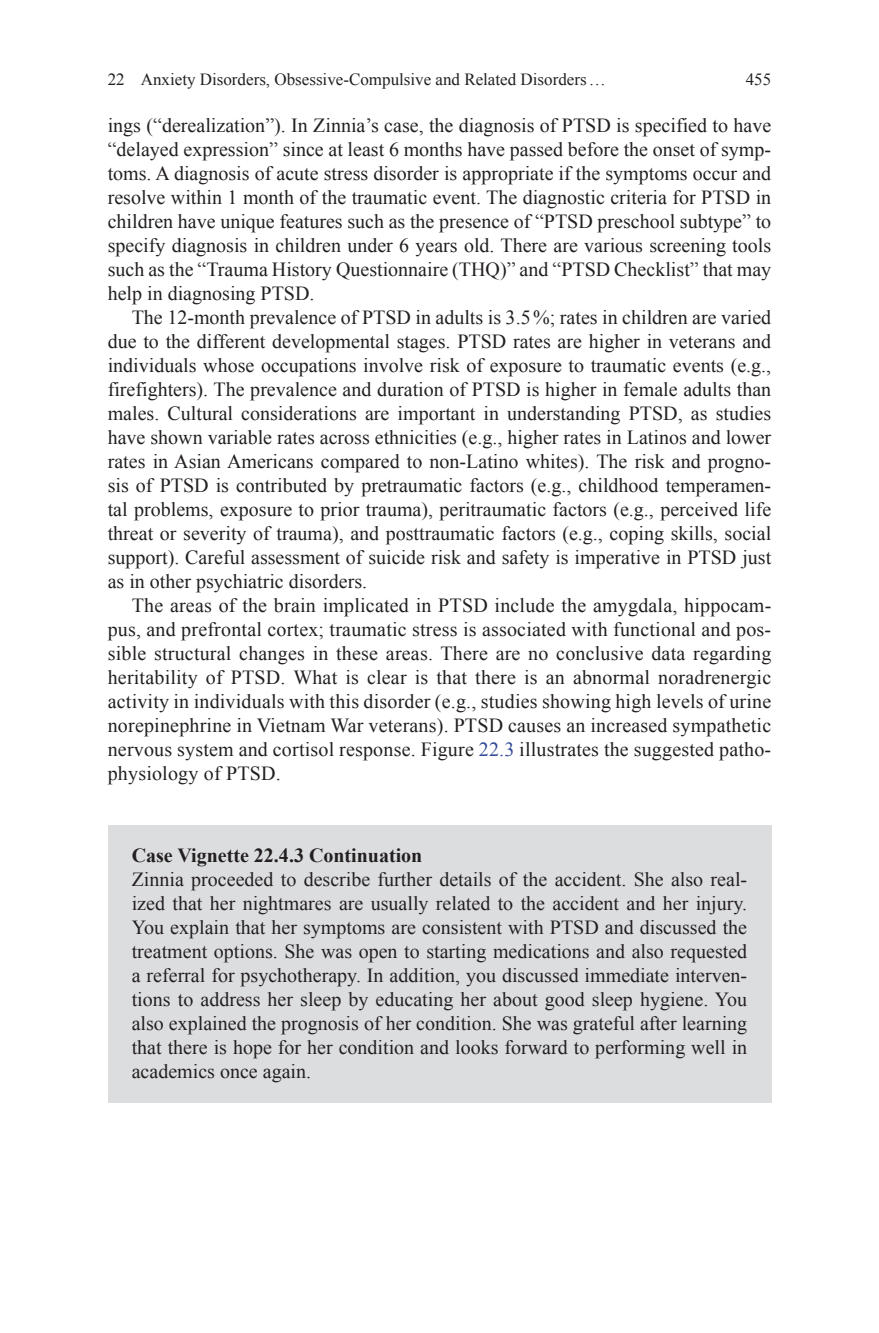
<style>
.page{position:relative;width:879px;height:1333px;background:#fff}
.page>*{position:absolute;margin:0;border:0;box-sizing:border-box;transform-origin:0 0}
.t1{font:20px/24px "Times New Roman PSMT2";color:#231f20;text-align:justify}
.t2{font:700 20px "Times New Roman";color:#231f20}
.t3{font:17px "Times New Roman PSMT22";color:#231f20}
.t4{font:17px "Times New Roman PSMT2";color:#231f20}
.s1{color:#324a97}
</style>
<div class="page">
<div style="left:108px;top:824px;width:663px;height:278px;background:#dcdddf"></div>
<p class="t3" style="left:108px;top:68px;width:499px">22 Anxiety Disorders, Obsessive-Compulsive and Related Disorders…</p>
<p class="t4" style="left:746px;top:68px;width:27px">455</p>
<p class="t1" style="left:108px;top:113px;width:665px">ings (“derealization”). In Zinnia’s case, the diagnosis of PTSD is specified to have “delayed expression” since at least 6 months have passed before the onset of symp&shy;toms. A diagnosis of acute stress disorder is appropriate if the symptoms occur and resolve within 1 month of the traumatic event. The diagnostic criteria for PTSD in children have unique features such as the presence of “PTSD preschool subtype” to specify diagnosis in children under 6 years old. There are various screening tools such as the “Trauma History Questionnaire (THQ)” and “PTSD Checklist” that may help in diagnosing PTSD.</p>
<p class="t1" style="left:108px;top:305px;width:665px;text-indent:24px">The 12-month prevalence of PTSD in adults is 3.5%; rates in children are varied due to the different developmental stages. PTSD rates are higher in veterans and individuals whose occupations involve risk of exposure to traumatic events (e.g., firefighters). The prevalence and duration of PTSD is higher in female adults than males. Cultural considerations are important in understanding PTSD, as studies have shown variable rates across ethnicities (e.g., higher rates in Latinos and lower rates in Asian Americans compared to non-Latino whites). The risk and progno&shy;sis of PTSD is contributed by pretraumatic factors (e.g., childhood temperamen&shy;tal problems, exposure to prior trauma), peritraumatic factors (e.g., perceived life threat or severity of trauma), and posttraumatic factors (e.g., coping skills, social support). Careful assessment of suicide risk and safety is imperative in PTSD just as in other psychiatric disorders.</p>
<p class="t1" style="left:108px;top:593px;width:665px;text-indent:24px">The areas of the brain implicated in PTSD include the amygdala, hippocam&shy;pus, and prefrontal cortex; traumatic stress is associated with functional and pos&shy;sible structural changes in these areas. There are no conclusive data regarding heritability of PTSD. What is clear is that there is an abnormal noradrenergic activity in individuals with this disorder (e.g., studies showing high levels of urine norepinephrine in Vietnam War veterans). PTSD causes an increased sympathetic nervous system and cortisol response. Figure <span class="s1">22.3</span> illustrates the suggested patho&shy;physiology of PTSD.</p>
<p class="t2" style="left:132px;top:841px;width:292px">Case Vignette 22.4.3 Continuation</p>
<p class="t1" style="left:132px;top:867px;width:617px">Zinnia proceeded to describe further details of the accident. She also real&shy;ized that her nightmares are usually related to the accident and her injury.<br>You explain that her symptoms are consistent with PTSD and discussed the treatment options. She was open to starting medications and also requested a referral for psychotherapy. In addition, you discussed immediate interven&shy;tions to address her sleep by educating her about good sleep hygiene. You also explained the prognosis of her condition. She was grateful after learning that there is hope for her condition and looks forward to performing well in academics once again.</p>
</div>
